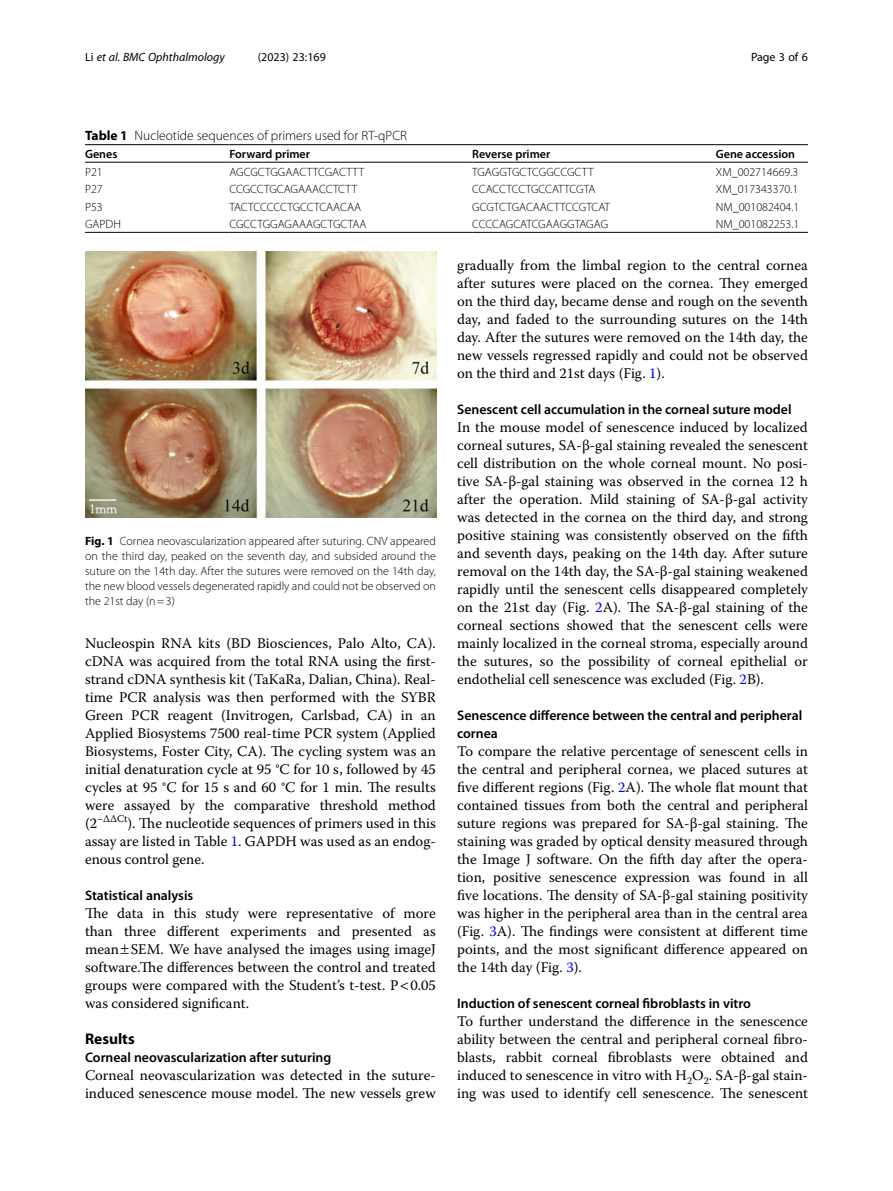
<style>
.page{position:relative;width:893px;height:1191px;background:#fff}
.page>*{position:absolute;margin:0;border:0;box-sizing:border-box;transform-origin:0 0}
.Head_1{font:700 15.45px "Myriad Pro";color:#000}
.Body_Text{font:14.7px/18px "Warnock Pro";color:#000;text-align:justify}
.Head_2{font:600 13.8px/18px "Myriad Pro";color:#000}
.Head_2_After_1{font:600 13.8px "Myriad Pro";color:#000}
.Table_Caption{font:300 13.5px "Myriad Pro";color:#000}
.Figure_Caption{font:300 12px/15px "Myriad Pro";color:#000;text-align:justify}
.Table_Body{font:300 12px "Myriad Pro";color:#000}
.Table_Head{font:600 12px "Myriad Pro";color:#000}
.t1{font:italic 12px "Myriad Pro";color:#000}
.t2{font:12px "Myriad Pro";color:#000}
.s1{font-style:normal}
.s2{font-weight:700}
.s3{color:#00f}
</style>
<div class="page">
<hr style="left:85px;top:162px;width:144px;height:1px;background:#000">
<hr style="left:229px;top:144px;width:243px;height:1px;background:#000">
<hr style="left:229px;top:162px;width:243px;height:1px;background:#000">
<hr style="left:472px;top:144px;width:244px;height:1px;background:#000">
<hr style="left:472px;top:162px;width:244px;height:1px;background:#000">
<hr style="left:716px;top:144px;width:92px;height:1px;background:#000">
<hr style="left:716px;top:162px;width:92px;height:1px;background:#000">
<hr style="left:85px;top:232px;width:144px;height:1px;background:#000">
<hr style="left:229px;top:232px;width:243px;height:1px;background:#000">
<hr style="left:472px;top:232px;width:244px;height:1px;background:#000">
<hr style="left:716px;top:232px;width:92px;height:1px;background:#000">
<hr style="left:85px;top:144px;width:144px;height:1px;background:#000">
<img style="left:85px;top:252px;width:351px;height:266px">
<p class="t1" style="left:85px;top:50px;width:141px"><span class="s1">Li</span> et al. BMC Ophthalmology</p>
<p class="t2" style="left:258px;top:50px;width:70px">(2023) 23:169</p>
<p class="t2" style="left:751px;top:50px;width:58px">Page 3 of 6</p>
<p class="Table_Caption" style="left:85px;top:128px;width:323px"><span class="s2">Table 1</span> Nucleotide sequences of primers used for RT-qPCR</p>
<p class="Table_Head" style="left:85px;top:146px;width:34px">Genes</p>
<p class="Table_Head" style="left:229px;top:146px;width:82px">Forward primer</p>
<p class="Table_Head" style="left:472px;top:146px;width:80px">Reverse primer</p>
<p class="Table_Head" style="left:716px;top:146px;width:81px">Gene accession</p>
<p class="Table_Body" style="left:85px;top:165px;width:19px">P21</p>
<p class="Table_Body" style="left:229px;top:165px;width:136px">AGCGCTGGAACTTCGACTTT</p>
<p class="Table_Body" style="left:472px;top:165px;width:123px">TGAGGTGCTCGGCCGCTT</p>
<p class="Table_Body" style="left:716px;top:165px;width:84px">XM_002714669.3</p>
<p class="Table_Body" style="left:85px;top:182px;width:19px">P27</p>
<p class="Table_Body" style="left:229px;top:182px;width:129px">CCGCCTGCAGAAACCTCTT</p>
<p class="Table_Body" style="left:472px;top:182px;width:125px">CCACCTCCTGCCATTCGTA</p>
<p class="Table_Body" style="left:716px;top:182px;width:84px">XM_017343370.1</p>
<p class="Table_Body" style="left:85px;top:200px;width:19px">P53</p>
<p class="Table_Body" style="left:229px;top:200px;width:133px">TACTCCCCCTGCCTCAACAA</p>
<p class="Table_Body" style="left:472px;top:200px;width:139px">GCGTCTGACAACTTCCGTCAT</p>
<p class="Table_Body" style="left:716px;top:200px;width:85px">NM_001082404.1</p>
<p class="Table_Body" style="left:85px;top:217px;width:37px">GAPDH</p>
<p class="Table_Body" style="left:229px;top:217px;width:139px">CGCCTGGAGAAAGCTGCTAA</p>
<p class="Table_Body" style="left:472px;top:217px;width:137px">CCCCAGCATCGAAGGTAGAG</p>
<p class="Table_Body" style="left:716px;top:217px;width:85px">NM_001082253.1</p>
<p class="Figure_Caption" style="left:85px;top:533px;width:352px"><span class="s2">Fig. 1</span> Cornea neovascularization appeared after suturing. CNV appeared on the third day, peaked on the seventh day, and subsided around the suture on the 14th day. After the sutures were removed on the 14th day, the new blood vessels degenerated rapidly and could not be observed on the 21st day (n=3)</p>
<p class="Body_Text" style="left:85px;top:634px;width:352px">Nucleospin RNA kits (BD Biosciences, Palo Alto, CA). cDNA was acquired from the total RNA using the first&shy;strand cDNA synthesis kit (TaKaRa, Dalian, China). Real&shy;time PCR analysis was then performed with the SYBR Green PCR reagent (Invitrogen, Carlsbad, CA) in an Applied Biosystems 7500 real-time PCR system (Applied Biosystems, Foster City, CA). The cycling system was an initial denaturation cycle at 95 °C for 10 s, followed by 45 cycles at 95 °C for 15 s and 60 °C for 1 min. The results were assayed by the comparative threshold method (2<sup>−</sup><sup>ΔΔCt</sup>). The nucleotide sequences of primers used in this assay are listed in Table <span class="s3">1</span>. GAPDH was used as an endog&shy;enous control gene.</p>
<p class="Head_2" style="left:85px;top:886px;width:110px">Statistical analysis</p>
<p class="Body_Text" style="left:85px;top:904px;width:352px">The data in this study were representative of more than three different experiments and presented as mean SEM. We have analysed the images using imageJ software.The differences between the control and treated groups were compared with the Student’s t-test. P 0.05 was considered significant.</p>
<p class="Head_1" style="left:85px;top:1029px;width:51px">Results</p>
<p class="Head_2_After_1" style="left:85px;top:1049px;width:248px">Corneal neovascularization after suturing</p>
<p class="Body_Text" style="left:85px;top:1066px;width:352px">Corneal neovascularization was detected in the suture&shy;induced senescence mouse model. The new vessels grew</p>
<p class="Body_Text" style="left:457px;top:256px;width:352px">gradually from the limbal region to the central cornea after sutures were placed on the cornea. They emerged on the third day, became dense and rough on the seventh day, and faded to the surrounding sutures on the 14th day. After the sutures were removed on the 14th day, the new vessels regressed rapidly and could not be observed on the third and 21st days (Fig. <span class="s3">1</span>).</p>
<p class="Head_2" style="left:457px;top:400px;width:336px">Senescent cell accumulation in the corneal suture model</p>
<p class="Body_Text" style="left:457px;top:418px;width:352px">In the mouse model of senescence induced by localized corneal sutures, SA-β-gal staining revealed the senescent cell distribution on the whole corneal mount. No posi&shy;tive SA-β-gal staining was observed in the cornea 12 h after the operation. Mild staining of SA-β-gal activity was detected in the cornea on the third day, and strong positive staining was consistently observed on the fifth and seventh days, peaking on the 14th day. After suture removal on the 14th day, the SA-β-gal staining weakened rapidly until the senescent cells disappeared completely on the 21st day (Fig. <span class="s3">2</span>A). The SA-β-gal staining of the corneal sections showed that the senescent cells were mainly localized in the corneal stroma, especially around the sutures, so the possibility of corneal epithelial or endothelial cell senescence was excluded (Fig. <span class="s3">2</span>B).</p>
<p class="Head_2" style="left:457px;top:706px;width:347px">Senescence difference between the central and peripheral cornea</p>
<p class="Body_Text" style="left:457px;top:742px;width:352px">To compare the relative percentage of senescent cells in the central and peripheral cornea, we placed sutures at five different regions (Fig. <span class="s3">2</span>A). The whole flat mount that contained tissues from both the central and peripheral suture regions was prepared for SA-β-gal staining. The staining was graded by optical density measured through the Image J software. On the fifth day after the opera&shy;tion, positive senescence expression was found in all five locations. The density of SA-β-gal staining positivity was higher in the peripheral area than in the central area (Fig. <span class="s3">3</span>A). The findings were consistent at different time points, and the most significant difference appeared on the 14th day (Fig. <span class="s3">3</span>).</p>
<p class="Head_2" style="left:457px;top:994px;width:295px">Induction of senescent corneal fibroblasts in vitro</p>
<p class="Body_Text" style="left:457px;top:1012px;width:352px">To further understand the difference in the senescence ability between the central and peripheral corneal fibro&shy;blasts, rabbit corneal fibroblasts were obtained and induced to senescence in vitro with H<sub>2</sub>O<sub>2</sub>. SA-β-gal stain&shy;ing was used to identify cell senescence. The senescent</p>
</div>
